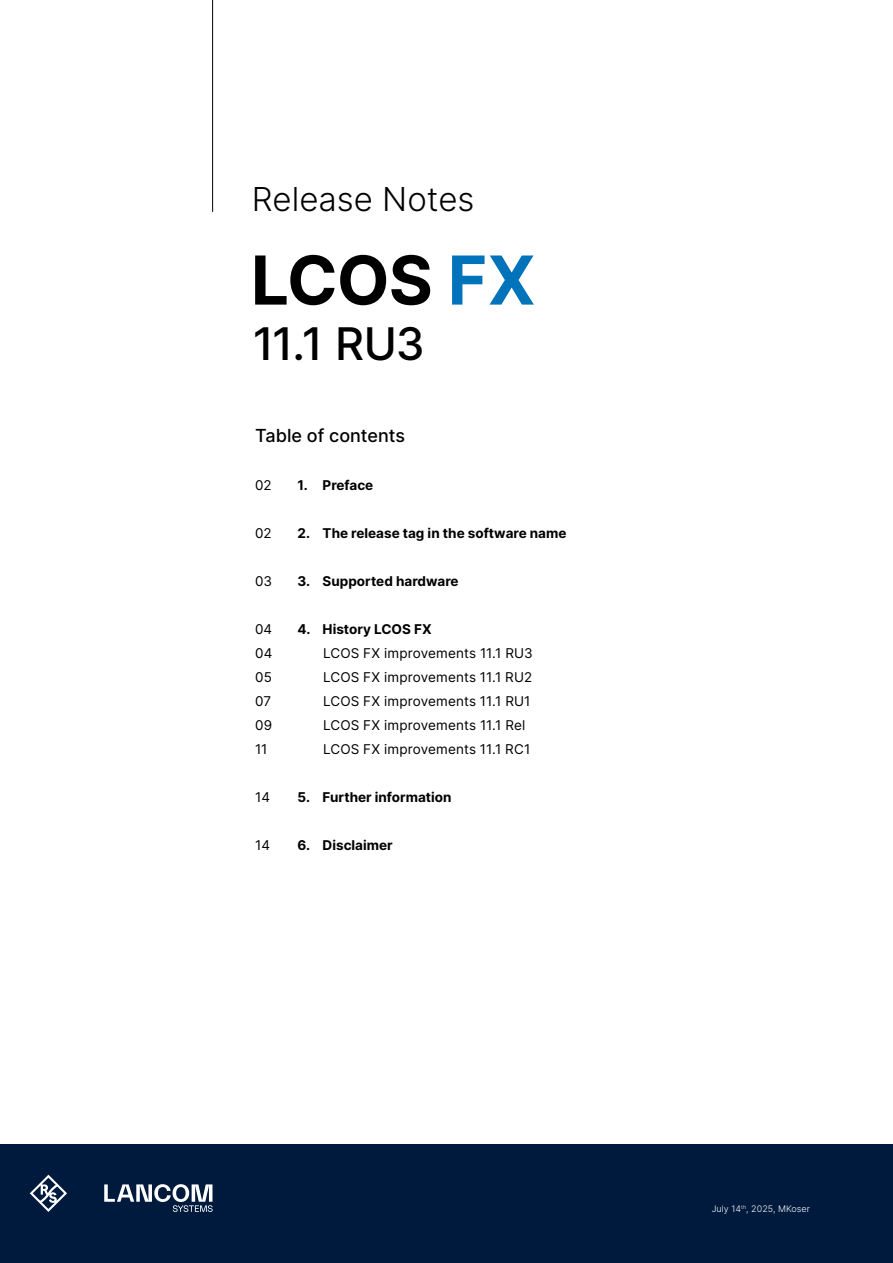
<style>
.page{position:relative;width:893px;height:1263px;background:#fff}
.page>*{position:absolute;margin:0;border:0;box-sizing:border-box;transform-origin:0 0}
.t1{font:700 67.5px "Inter";letter-spacing:-.015em;color:#000}
.t2{font:500 45px "Inter";color:#000}
.t3{font:300 33px "Inter";color:#000}
.t4{font:500 18px "Inter";color:#000}
.t5{font:13.5px "Inter";letter-spacing:.005em;color:#000}
.t6{font:700 13.5px "Inter";color:#000}
.t7{font:300 9px "Inter";letter-spacing:.005em;color:#fff}
.s1{color:#0073ba}
</style>
<div class="page">
<div style="left:0;top:1144px;width:893px;height:119px;background:#001a3e"></div>
<hr style="left:212px;top:0;width:1px;height:212px;background:#000">
<svg style="left:30px;top:1175px;width:37px;height:37px"></svg>
<svg style="left:104px;top:1184px;width:109px;height:28px"></svg>
<h3 class="t3" style="left:252px;top:175px;width:224px">Release Notes</h3>
<h1 class="t1" style="left:251px;top:229px;width:286px">LCOS <span class="s1">FX</span></h1>
<h2 class="t2" style="left:253px;top:310px;width:174px">11.1 RU3</h2>
<h3 class="t4" style="left:255px;top:423px;width:151px">Table of contents</h3>
<p class="t5" style="left:255px;top:476px;width:18px">02</p>
<p class="t6" style="left:298px;top:475px;width:77px">1. Preface</p>
<p class="t5" style="left:255px;top:524px;width:18px">02</p>
<p class="t6" style="left:298px;top:523px;width:270px">2. The release tag in the software name</p>
<p class="t5" style="left:255px;top:572px;width:19px">03</p>
<p class="t6" style="left:298px;top:571px;width:162px">3. Supported hardware</p>
<p class="t5" style="left:255px;top:620px;width:19px">04</p>
<p class="t6" style="left:298px;top:619px;width:136px">4. History LCOS FX</p>
<p class="t5" style="left:255px;top:644px;width:19px">04</p>
<p class="t5" style="left:323px;top:644px;width:211px">LCOS FX improvements 11.1 RU3</p>
<p class="t5" style="left:255px;top:668px;width:18px">05</p>
<p class="t5" style="left:323px;top:668px;width:211px">LCOS FX improvements 11.1 RU2</p>
<p class="t5" style="left:255px;top:692px;width:18px">07</p>
<p class="t5" style="left:323px;top:692px;width:209px">LCOS FX improvements 11.1 RU1</p>
<p class="t5" style="left:255px;top:716px;width:19px">09</p>
<p class="t5" style="left:323px;top:716px;width:204px">LCOS FX improvements 11.1 Rel</p>
<p class="t5" style="left:255px;top:740px;width:14px">11</p>
<p class="t5" style="left:323px;top:740px;width:209px">LCOS FX improvements 11.1 RC1</p>
<p class="t5" style="left:255px;top:788px;width:16px">14</p>
<p class="t6" style="left:298px;top:787px;width:155px">5. Further information</p>
<p class="t5" style="left:255px;top:836px;width:16px">14</p>
<p class="t6" style="left:298px;top:835px;width:97px">6. Disclaimer</p>
<p class="t7" style="left:712px;top:1202px;width:100px">July 14<sup>th</sup>, 2025, MKoser</p>
</div>
